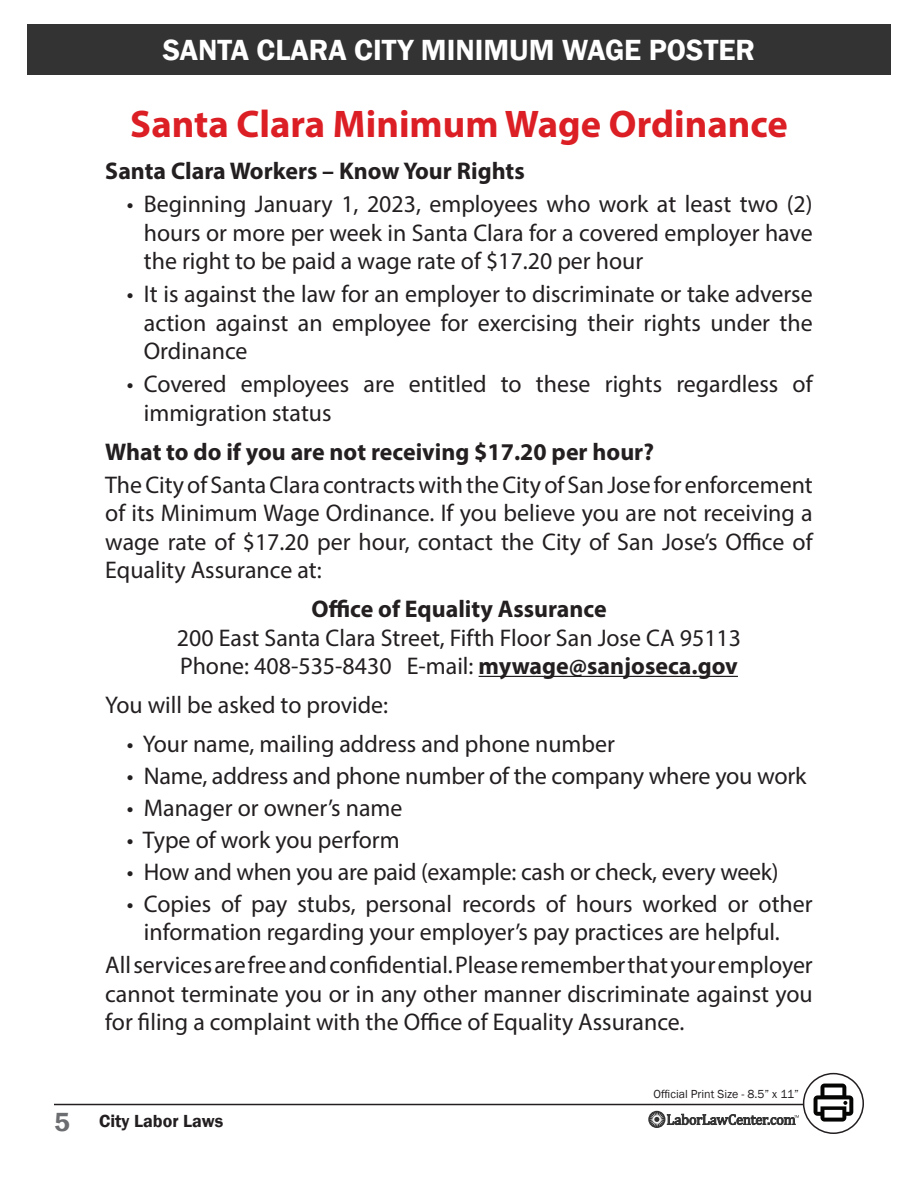
<style>
.page{position:relative;width:918px;height:1188px;background:#fff}
.page>*{position:absolute;margin:0;border:0;box-sizing:border-box;transform-origin:0 0}
.t1{font:700 38.7px "Myriad Pro";color:#db1f25}
.t2{font:600 30px "Franklin Gothic";color:#fff}
.t3{font:24.15px/28.3px "Myriad Pro";color:#231f20;text-align:justify}
.t4{font:700 24.15px "Myriad Pro";color:#231f20}
.t5{font:600 18px "Franklin Gothic";color:#231f20}
.t6{font:12px "Franklin Gothic";color:#231f20}
.s1{font-weight:700}
.s2{font-size:27px;color:#6c6d70}
</style>
<div class="page">
<hr style="left:54px;top:1104px;width:810px;height:1px;background:#231f20">
<svg style="left:648px;top:1072px;width:216px;height:62px"></svg>
<div style="left:27px;top:24px;width:864px;height:50px;background:#323332"></div>
<hr style="left:479px;top:676px;width:259px;height:1px;background:#231f20">
<p class="t2" style="left:163px;top:31px;width:594px">SANTA CLARA CITY MINIMUM WAGE POSTER</p>
<p class="t1" style="left:130px;top:99px;width:659px">Santa Clara Minimum Wage Ordinance</p>
<p class="t4" style="left:105px;top:155px;width:421px">Santa Clara Workers – Know Your Rights</p>
<p class="t3" style="left:144px;top:190px;width:671px;text-indent:-17px">• Beginning January 1, 2023, employees who work at least two (2) hours or more per week in Santa Clara for a covered employer have the right to be paid a wage rate of $17.20 per hour</p>
<p class="t3" style="left:144px;top:280px;width:670px;text-indent:-17px">• It is against the law for an employer to discriminate or take adverse action against an employee for exercising their rights under the Ordinance</p>
<p class="t3" style="left:144px;top:370px;width:670px;text-indent:-17px">• Covered employees are entitled to these rights regardless of immigration status</p>
<p class="t4" style="left:105px;top:436px;width:550px">What to do if you are not receiving $17.20 per hour?</p>
<p class="t3" style="left:105px;top:470px;width:709px">The City of Santa Clara contracts with the City of San Jose for enforcement of its Minimum Wage Ordinance. If you believe you are not receiving a wage rate of $17.20 per hour, contact the City of San Jose’s Office of Equality Assurance at:</p>
<p class="t4" style="left:311px;top:593px;width:297px">Office of Equality Assurance</p>
<p class="t3" style="left:177px;top:623px;width:566px">200 East Santa Clara Street, Fifth Floor San Jose CA 95113</p>
<p class="t3" style="left:180px;top:651px;width:559px">Phone: 408-535-8430 E-mail: <span class="s1">mywage@sanjoseca.gov</span></p>
<p class="t3" style="left:105px;top:691px;width:284px">You will be asked to provide:</p>
<p class="t3" style="left:127px;top:730px;width:489px">• Your name, mailing address and phone number</p>
<p class="t3" style="left:127px;top:762px;width:681px">• Name, address and phone number of the company where you work</p>
<p class="t3" style="left:127px;top:794px;width:277px">• Manager or owner’s name</p>
<p class="t3" style="left:127px;top:825px;width:274px">• Type of work you perform</p>
<p class="t3" style="left:127px;top:857px;width:653px">• How and when you are paid (example: cash or check, every week)</p>
<p class="t3" style="left:144px;top:889px;width:670px;text-indent:-17px">• Copies of pay stubs, personal records of hours worked or other information regarding your employer’s pay practices are helpful.</p>
<p class="t3" style="left:105px;top:951px;width:709px">All services are free and confidential. Please remember that your employer cannot terminate you or in any other manner discriminate against you for filing a complaint with the Office of Equality Assurance.</p>
<p class="t5" style="left:54px;top:1110px;width:171px"><span class="s2">5</span> City Labor Laws</p>
<p class="t6" style="left:653px;top:1087px;width:147px">Official Print Size - 8.5” x 11”</p>
</div>
